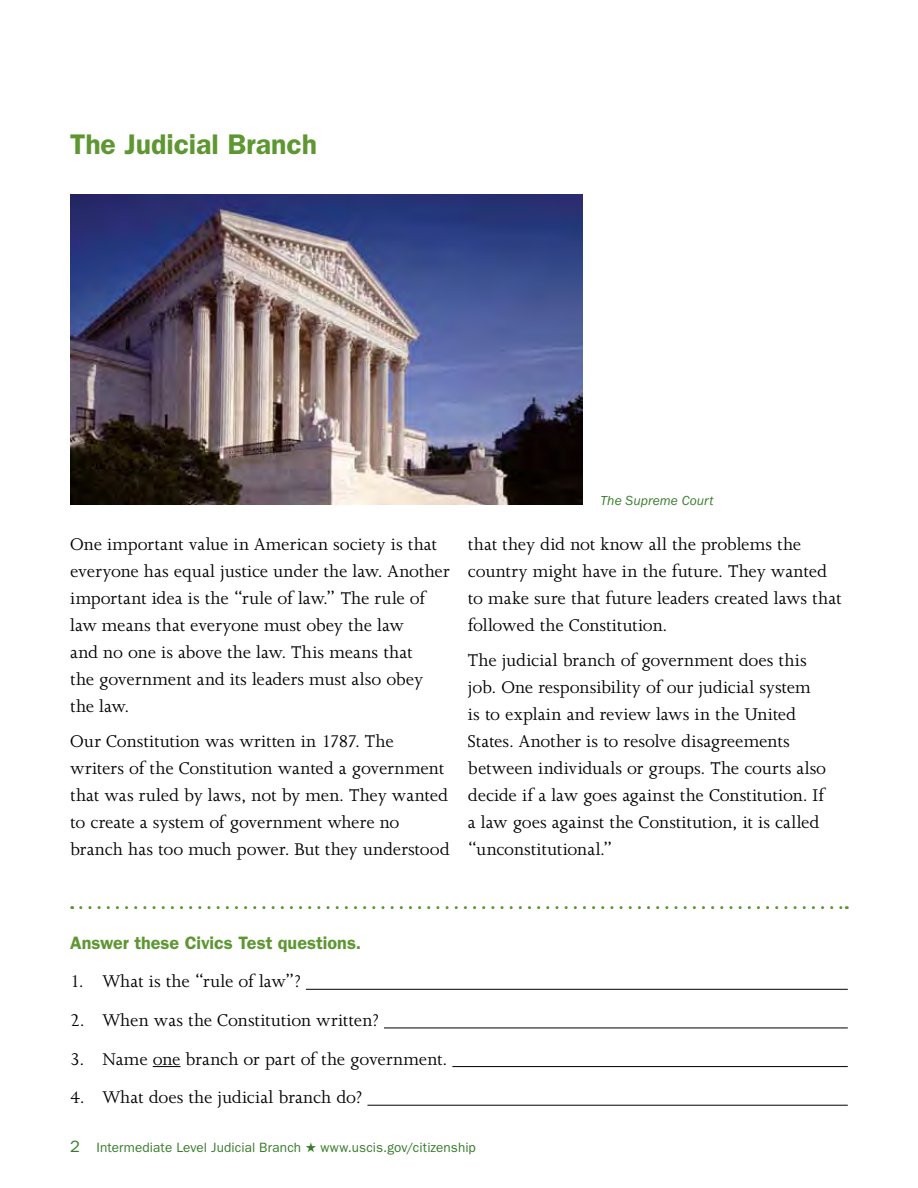
<style>
.page{position:relative;width:918px;height:1188px;background:#fff}
.page>*{position:absolute;margin:0;border:0;box-sizing:border-box;transform-origin:0 0}
.Subtitle{font:600 28.5px "ITC Franklin Gothic Std";letter-spacing:-.005em;color:#5e9732}
.Body_text_L2{font:19.5px/27px "Joanna MT Std";letter-spacing:-.005em;color:#000}
.Answer_civics_questi{font:19.5px "Joanna MT Std";letter-spacing:-.005em;color:#000}
.Explanation_text{font:600 18px "ITC Franklin Gothic Std";color:#5e9732}
.Table_titles{font:13.5px "ITC Franklin Gothic Std";letter-spacing:.005em;color:#387c2b}
.captions_Flush_Right{font:italic 13.5px "ITC Franklin Gothic Std";letter-spacing:.005em;color:#387c2b}
.s1{font-size:16.5px}
</style>
<div class="page">
<svg style="left:81px;top:906px;width:766px;height:3px"></svg>
<img style="left:70px;top:194px;width:513px;height:310px">
<hr style="left:306px;top:989px;width:542px;height:1px;background:#000">
<hr style="left:384px;top:1027px;width:464px;height:1px;background:#000">
<svg style="left:153px;top:1066px;width:28px;height:1px"></svg>
<hr style="left:452px;top:1066px;width:396px;height:1px;background:#000">
<hr style="left:367px;top:1105px;width:481px;height:1px;background:#000">
<p class="Subtitle" style="left:70px;top:127px;width:248px">The Judicial Branch</p>
<p class="Body_text_L2" style="left:70px;top:530px;width:381px">One important value in American society is that everyone has equal justice under the law. Another important idea is the “rule of law.” The rule of law means that everyone must obey the law<br>and no one is above the law. This means that<br>the government and its leaders must also obey the law.</p>
<p class="Body_text_L2" style="left:70px;top:728px;width:381px">Our Constitution was written in 1787. The writers of the Constitution wanted a government that was ruled by laws, not by men. They wanted to create a system of government where no branch has too much power. But they understood</p>
<p class="captions_Flush_Right" style="left:601px;top:493px;width:114px">The Supreme Court</p>
<p class="Body_text_L2" style="left:468px;top:530px;width:375px">that they did not know all the problems the country might have in the future. They wanted to make sure that future leaders created laws that followed the Constitution.</p>
<p class="Body_text_L2" style="left:468px;top:647px;width:360px">The judicial branch of government does this job. One responsibility of our judicial system is to explain and review laws in the United States. Another is to resolve disagreements between individuals or groups. The courts also decide if a law goes against the Constitution. If a law goes against the Constitution, it is called “unconstitutional.”</p>
<p class="Explanation_text" style="left:70px;top:932px;width:293px">Answer these Civics Test questions.</p>
<p class="Answer_civics_questi" style="left:70px;top:971px;width:232px">1. What is the “rule of law”?</p>
<p class="Answer_civics_questi" style="left:70px;top:1010px;width:310px">2. When was the Constitution written?</p>
<p class="Answer_civics_questi" style="left:70px;top:1048px;width:379px">3. Name one branch or part of the government.</p>
<p class="Answer_civics_questi" style="left:70px;top:1087px;width:294px">4. What does the judicial branch do?</p>
<p class="Table_titles" style="left:70px;top:1140px;width:407px"><span class="s1">2</span> Intermediate Level Judicial Branch ★ www.uscis.gov/citizenship</p>
</div>
